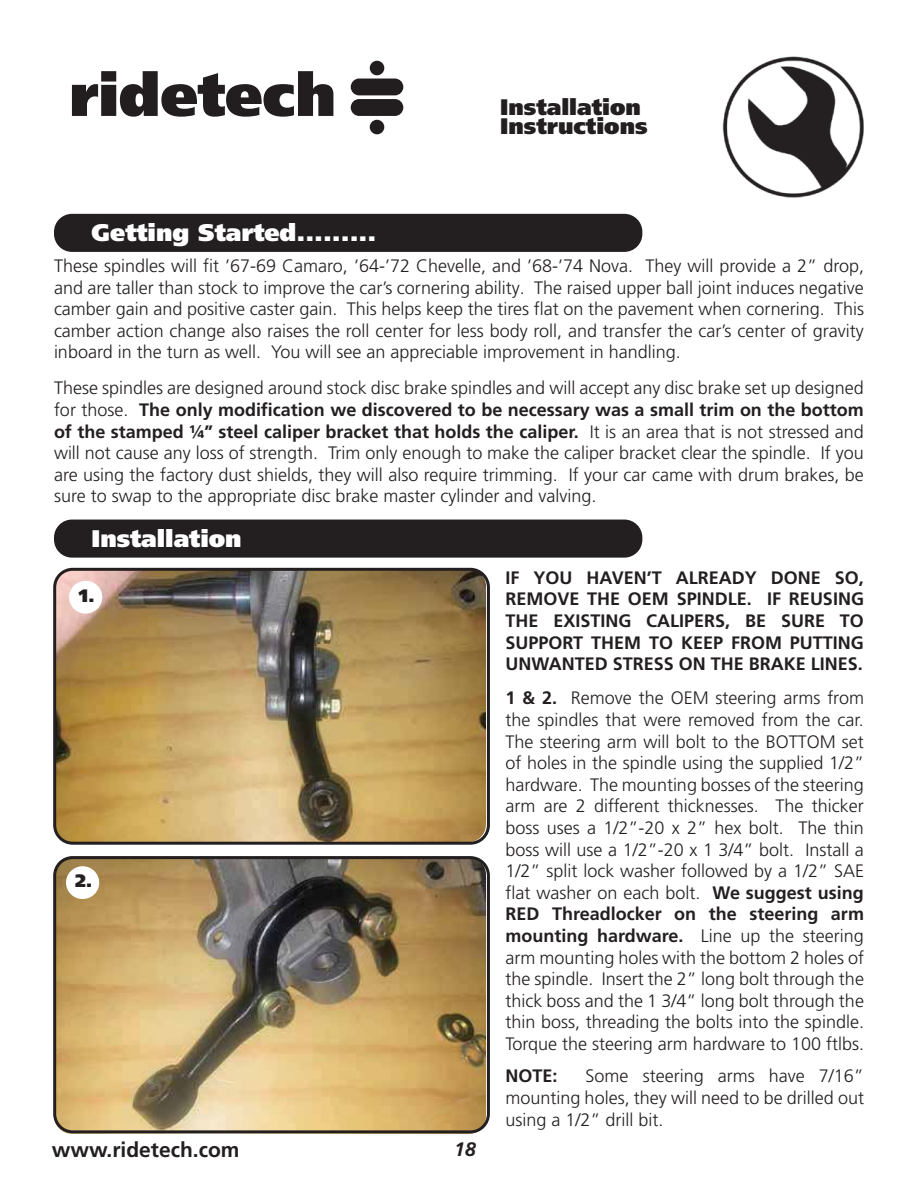
<style>
.page{position:relative;width:918px;height:1188px;background:#fff}
.page>*{position:absolute;margin:0;border:0;box-sizing:border-box;transform-origin:0 0}
.t1{font:900 24px "Frutiger LT Pro";color:#fff}
.t2{font:900 22.5px/19.5px "Frutiger LT Pro";color:#231f20}
.t3{font:700 21px "Frutiger LT Pro";color:#231f20}
.t4{font:italic 700 19.5px "Frutiger LT Pro";color:#231f20}
.t5{font:300 18px/21.6px "Frutiger LT Pro";color:#231f20;text-align:justify}
.t6{font:700 18px/21.6px "Frutiger LT Pro";color:#231f20;text-align:justify}
.t7{font:900 18px "Frutiger LT Pro";color:#231f20}
.s1{font-weight:700}
</style>
<div class="page">
<img style="left:722px;top:56px;width:142px;height:142px">
<svg style="left:72px;top:71px;width:261px;height:46px"></svg>
<div style="left:351px;top:79px;width:52px;height:16px;background:#221e1f;border-radius:8px"></div>
<div style="left:351px;top:99px;width:52px;height:17px;background:#221e1f;border-radius:8px"></div>
<div style="left:370px;top:61px;width:14px;height:14px;background:#221e1f;border-radius:50%"></div>
<div style="left:370px;top:120px;width:14px;height:14px;background:#221e1f;border-radius:50%"></div>
<img style="left:54px;top:568px;width:432px;height:274px;border-radius:18px">
<img style="left:54px;top:856px;width:432px;height:278px;border-radius:18px">
<div style="left:54px;top:214px;width:588px;height:38px;background:#231f20;border-radius:18px"></div>
<div style="left:54px;top:520px;width:588px;height:38px;background:#231f20;border-radius:18px"></div>
<div style="left:53px;top:568px;width:437px;height:277px;border:3px solid #231f20;border-radius:18px"></div>
<div style="left:53px;top:856px;width:437px;height:277px;border:3px solid #231f20;border-radius:18px"></div>
<div style="left:68px;top:868px;width:30px;height:30px;background:#fff;border-radius:50%"></div>
<div style="left:66px;top:866px;width:33px;height:33px;border:3px solid #fff;border-radius:50%"></div>
<div style="left:71px;top:582px;width:30px;height:30px;background:#fff;border-radius:50%"></div>
<div style="left:69px;top:581px;width:33px;height:33px;border:3px solid #fff;border-radius:50%"></div>
<p class="t2" style="left:500px;top:98px;width:149px">Installation<br>Instructions</p>
<h1 class="t1" style="left:92px;top:222px;width:286px">Getting Started.........</h1>
<p class="t5" style="left:54px;top:256px;width:812px">These spindles will fit ’67-69 Camaro, ’64-’72 Chevelle, and ’68-’74 Nova. They will provide a 2” drop, and are taller than stock to improve the car’s cornering ability. The raised upper ball joint induces negative camber gain and positive caster gain. This helps keep the tires flat on the pavement when cornering. This camber action change also raises the roll center for less body roll, and transfer the car’s center of gravity inboard in the turn as well. You will see an appreciable improvement in handling.</p>
<p class="t5" style="left:54px;top:378px;width:812px">These spindles are designed around stock disc brake spindles and will accept any disc brake set up designed for those. <span class="s1">The only modification we discovered to be necessary was a small trim on the bottom of the stamped ¼” steel caliper bracket that holds the caliper.</span> It is an area that is not stressed and will not cause any loss of strength. Trim only enough to make the caliper bracket clear the spindle. If you are using the factory dust shields, they will also require trimming. If your car came with drum brakes, be sure to swap to the appropriate disc brake master cylinder and valving.</p>
<h1 class="t1" style="left:92px;top:528px;width:152px">Installation</h1>
<p class="t6" style="left:505px;top:568px;width:360px">IF YOU HAVEN’T ALREADY DONE SO, REMOVE THE OEM SPINDLE. IF REUSING THE EXISTING CALIPERS, BE SURE TO SUPPORT THEM TO KEEP FROM PUTTING UNWANTED STRESS ON THE BRAKE LINES.</p>
<p class="t5" style="left:505px;top:688px;width:360px"><span class="s1">1 &amp; 2.</span> Remove the OEM steering arms from the spindles that were removed from the car.<br>The steering arm will bolt to the BOTTOM set of holes in the spindle using the supplied 1/2” hardware. The mounting bosses of the steering arm are 2 different thicknesses. The thicker boss uses a 1/2”-20 x 2” hex bolt. The thin boss will use a 1/2”-20 x 1 3/4” bolt. Install a 1/2” split lock washer followed by a 1/2” SAE flat washer on each bolt. <span class="s1">We suggest using RED Threadlocker on the steering arm mounting hardware.</span> Line up the steering arm mounting holes with the bottom 2 holes of the spindle. Insert the 2” long bolt through the thick boss and the 1 3/4” long bolt through the thin boss, threading the bolts into the spindle.<br>Torque the steering arm hardware to 100 ftlbs.</p>
<p class="t6" style="left:505px;top:1066px;width:54px">NOTE:</p>
<p class="t7" style="left:79px;top:588px;width:18px">1.</p>
<p class="t7" style="left:75px;top:873px;width:19px">2.</p>
<p class="t5" style="left:505px;top:1066px;width:360px;text-indent:80px">Some steering arms have 7/16” mounting holes, they will need to be drilled out using a 1/2” drill bit.</p>
<p class="t3" style="left:52px;top:1141px;width:189px">www.ridetech.com</p>
<p class="t4" style="left:454px;top:1138px;width:23px">18</p>
</div>
